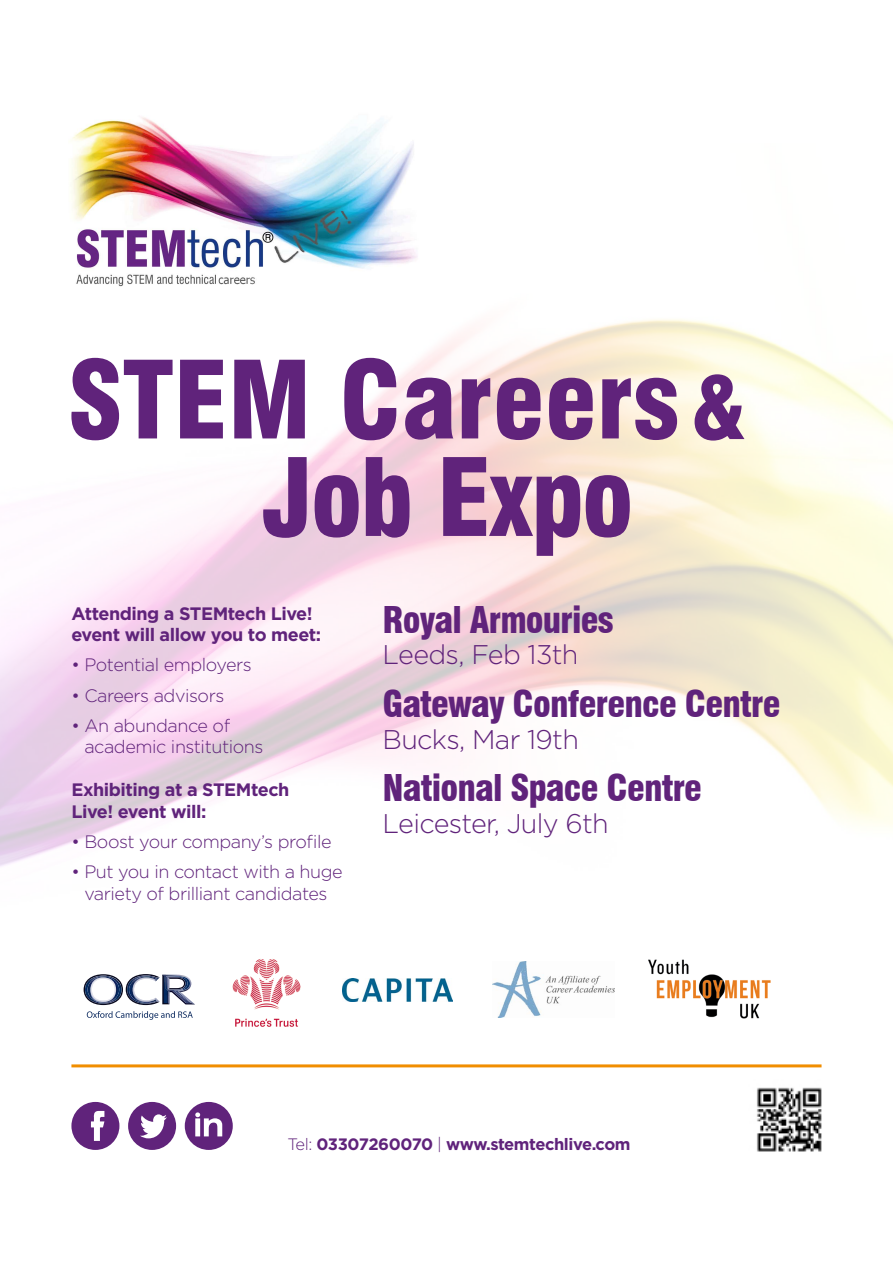
<style>
.page{position:relative;width:893px;height:1263px;background:#fff}
.page>*{position:absolute;margin:0;border:0;box-sizing:border-box;transform-origin:0 0}
.t1{font:900 condensed 36px "Swiss 721 BT";letter-spacing:-.025em;color:#60237b}
.t2{font:300 27px "Gotham";letter-spacing:-.025em;color:#60237b}
.t3{font:300 18px/21.6px "Gotham";letter-spacing:-.025em;color:#60237b}
.t4{font:700 18px/21.6px "Gotham";letter-spacing:-.025em;color:#60237b}
.t5{font:700 16.5px "Gotham";letter-spacing:-.025em;color:#60237b}
.s1{font-weight:300}
</style>
<div class="page">
<img style="left:0;top:319px;width:893px;height:811px">
<svg style="left:71px;top:358px;width:606px;height:82px"></svg>
<svg style="left:71px;top:1102px;width:48px;height:48px"></svg>
<svg style="left:128px;top:1102px;width:48px;height:48px"></svg>
<svg style="left:185px;top:1102px;width:48px;height:48px"></svg>
<img style="left:749px;top:1079px;width:82px;height:73px">
<img style="left:342px;top:978px;width:110px;height:23px">
<img style="left:229px;top:952px;width:74px;height:75px">
<img style="left:492px;top:962px;width:123px;height:55px">
<img style="left:649px;top:957px;width:122px;height:65px">
<svg style="left:263px;top:457px;width:367px;height:99px"></svg>
<svg style="left:695px;top:374px;width:49px;height:67px"></svg>
<hr style="left:71px;top:1064px;width:750px;height:3px;background:#f18e00">
<img style="left:71px;top:117px;width:347px;height:170px">
<img style="left:187px;top:992px;width:8px;height:12px">
<img style="left:188px;top:976px;width:3px;height:15px">
<img style="left:187px;top:976px;width:1px;height:15px">
<img style="left:187px;top:991px;width:4px;height:12px">
<svg style="left:84px;top:974px;width:103px;height:31px"></svg>
<svg style="left:87px;top:1011px;width:106px;height:9px"></svg>
<p class="t4" style="left:71px;top:602px;width:251px">Attending a STEMtech Live! event will allow you to meet:</p>
<p class="t3" style="left:71px;top:654px;width:182px">• Potential employers</p>
<p class="t3" style="left:71px;top:684px;width:154px">• Careers advisors</p>
<p class="t3" style="left:84px;top:714px;width:180px;text-indent:-13px">• An abundance of academic institutions</p>
<p class="t4" style="left:71px;top:779px;width:219px">Exhibiting at a STEMtech<br>Live! event will:</p>
<p class="t3" style="left:71px;top:830px;width:262px">• Boost your company’s profile</p>
<p class="t3" style="left:71px;top:861px;width:273px;text-align:center">• Put you in contact with a huge variety of brilliant candidates</p>
<h1 class="t1" style="left:383px;top:598px;width:232px">Royal Armouries</h1>
<h2 class="t2" style="left:383px;top:638px;width:197px">Leeds, Feb 13th</h2>
<h1 class="t1" style="left:383px;top:682px;width:400px">Gateway Conference Centre</h1>
<h2 class="t2" style="left:383px;top:722px;width:198px">Bucks, Mar 19th</h2>
<h1 class="t1" style="left:383px;top:766px;width:321px">National Space Centre</h1>
<h2 class="t2" style="left:383px;top:806px;width:228px">Leicester, July 6th</h2>
<p class="t5" style="left:287px;top:1133px;width:345px"><span class="s1">Tel:</span> 03307260070 <span class="s1">|</span> www.stemtechlive.com</p>
</div>
